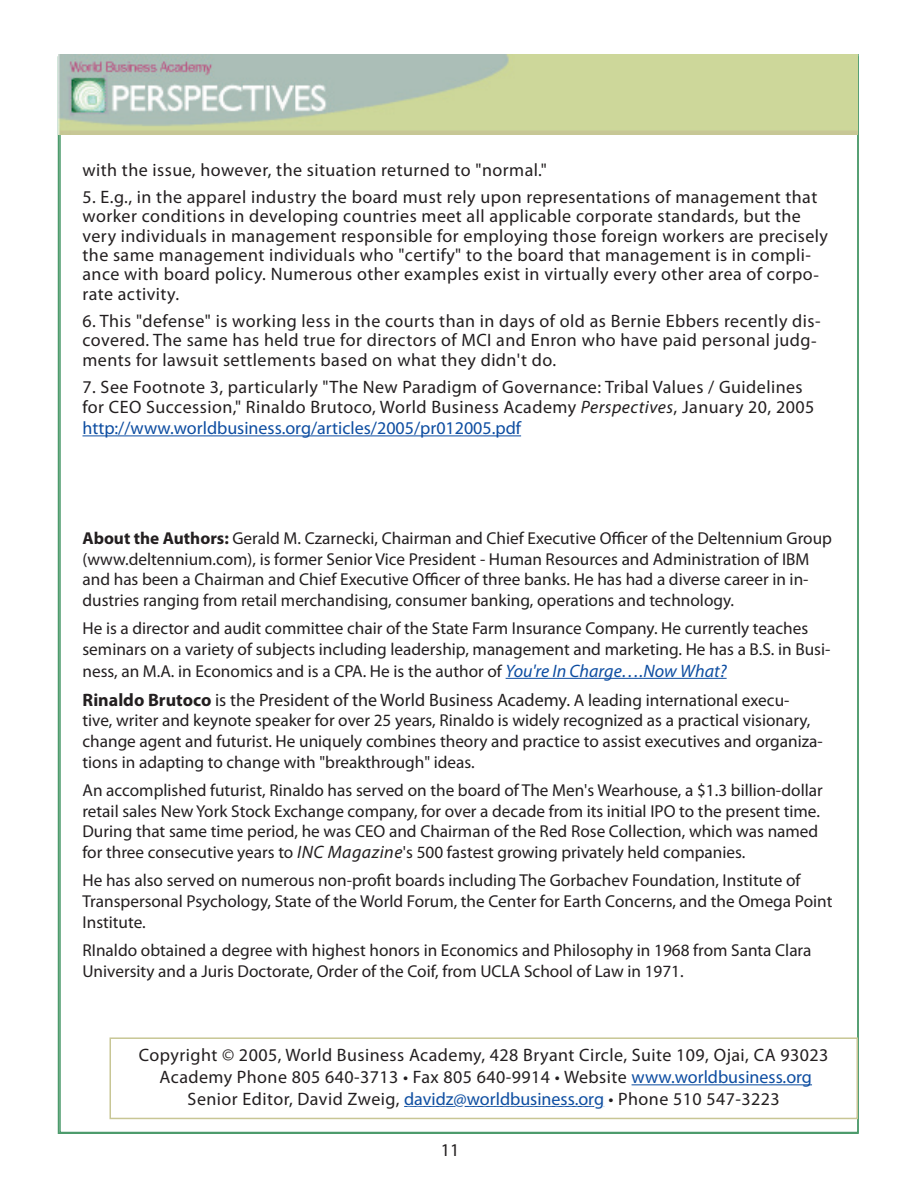
<style>
.page{position:relative;width:918px;height:1188px;background:#fff}
.page>*{position:absolute;margin:0;border:0;box-sizing:border-box;transform-origin:0 0}
.t1{font:18px/19.5px "Myriad Pro";letter-spacing:.025em;color:#231f20}
.t2{font:18px "Myriad Pro";color:#231f20}
.t3{font:18px "Myriad Pro";color:#0d4da1}
.t4{font:17.25px/20.7px "Myriad Pro";color:#231f20}
.s1{font-style:italic}
.s2{font-weight:700}
.s3{font-style:italic;font-size:18px;color:#0d4da1}
.s4{font-size:17.25px}
.s5{font-style:italic;font-size:18px}
.s6{color:#0d4da1}
</style>
<div class="page">
<img style="left:58px;top:54px;width:800px;height:81px">
<hr style="left:632px;top:1084px;width:180px;height:1px;background:#0d4da1">
<svg style="left:402px;top:1105px;width:205px;height:29px"></svg>
<div style="left:110px;top:1037px;width:748px;height:82px;border:2px solid #c8c695"></div>
<hr style="left:82px;top:435px;width:439px;height:1px;background:#0d4da1">
<hr style="left:506px;top:678px;width:221px;height:1px;background:#0d4da1">
<p class="t1" style="left:82px;top:160px;width:466px">with the issue, however, the situation returned to "normal."</p>
<p class="t1" style="left:82px;top:187px;width:747px">5. E.g., in the apparel industry the board must rely upon representations of management that worker conditions in developing countries meet all applicable corporate standards, but the very individuals in management responsible for employing those foreign workers are precisely the same management individuals who "certify" to the board that management is in compli&shy;ance with board policy. Numerous other examples exist in virtually every other area of corpo&shy;rate activity.</p>
<p class="t1" style="left:83px;top:312px;width:740px">6. This "defense" is working less in the courts than in days of old as Bernie Ebbers recently dis&shy;covered. The same has held true for directors of MCI and Enron who have paid personal judg&shy;ments for lawsuit settlements based on what they didn't do.</p>
<p class="t1" style="left:83px;top:378px;width:733px">7. See Footnote 3, particularly "The New Paradigm of Governance: Tribal Values / Guidelines for CEO Succession," Rinaldo Brutoco, World Business Academy <span class="s1">Perspectives</span>, January 20, 2005</p>
<p class="t3" style="left:82px;top:418px;width:440px">http://www.worldbusiness.org/articles/2005/pr012005.pdf</p>
<p class="t4" style="left:82px;top:528px;width:751px"><span class="s2">About the Authors:</span> Gerald M. Czarnecki, Chairman and Chief Executive Officer of the Deltennium Group (www.deltennium.com), is former Senior Vice President - Human Resources and Administration of IBM and has been a Chairman and Chief Executive Officer of three banks. He has had a diverse career in in&shy;dustries ranging from retail merchandising, consumer banking, operations and technology.</p>
<p class="t4" style="left:82px;top:618px;width:749px;line-height:21.1px">He is a director and audit committee chair of the State Farm Insurance Company. He currently teaches seminars on a variety of subjects including leadership, management and marketing. He has a B.S. in Busi&shy;ness, an M.A. in Economics and is a CPA. He is the author of <span class="s3">You're In Charge….Now What?</span></p>
<p class="t2" style="left:82px;top:690px;width:708px"><span class="s2">Rinaldo Brutoco</span> is the President of the World Business Academy. <span class="s4">A leading international execu-</span></p>
<p class="t4" style="left:82px;top:711px;width:742px">tive, writer and keynote speaker for over 25 years, Rinaldo is widely recognized as a practical visionary, change agent and futurist. He uniquely combines theory and practice to assist executives and organiza&shy;tions in adapting to change with "breakthrough" ideas.</p>
<p class="t4" style="left:82px;top:780px;width:742px">An accomplished futurist, Rinaldo has served on the board of The Men's Wearhouse, a $1.3 billion-dollar retail sales New York Stock Exchange company, for over a decade from its initial IPO to the present time.<br>During that same time period, he was CEO and Chairman of the Red Rose Collection, which was named for three consecutive years to <span class="s5">INC Magazine</span>'s 500 fastest growing privately held companies.</p>
<p class="t4" style="left:83px;top:870px;width:751px">He has also served on numerous non-profit boards including The Gorbachev Foundation, Institute of<br>Transpersonal Psychology, State of the World Forum, the Center for Earth Concerns, and the Omega Point<br>Institute.</p>
<p class="t4" style="left:83px;top:940px;width:731px">RInaldo obtained a degree with highest honors in Economics and Philosophy in 1968 from Santa Clara<br>University and a Juris Doctorate, Order of the Coif, from UCLA School of Law in 1971.</p>
<p class="t1" style="left:139px;top:1045px;width:691px;line-height:21.6px;text-align:center">Copyright © 2005, World Business Academy, 428 Bryant Circle, Suite 109, Ojai, CA 93023<br>Academy Phone 805 640-3713 • Fax 805 640-9914 • Website <span class="s6">www.worldbusiness.org<br></span>Senior Editor, David Zweig, <span class="s6">davidz@worldbusiness.org</span> • Phone 510 547-3223</p>
<p class="t1" style="left:441px;top:1141px;width:20px">11</p>
</div>
